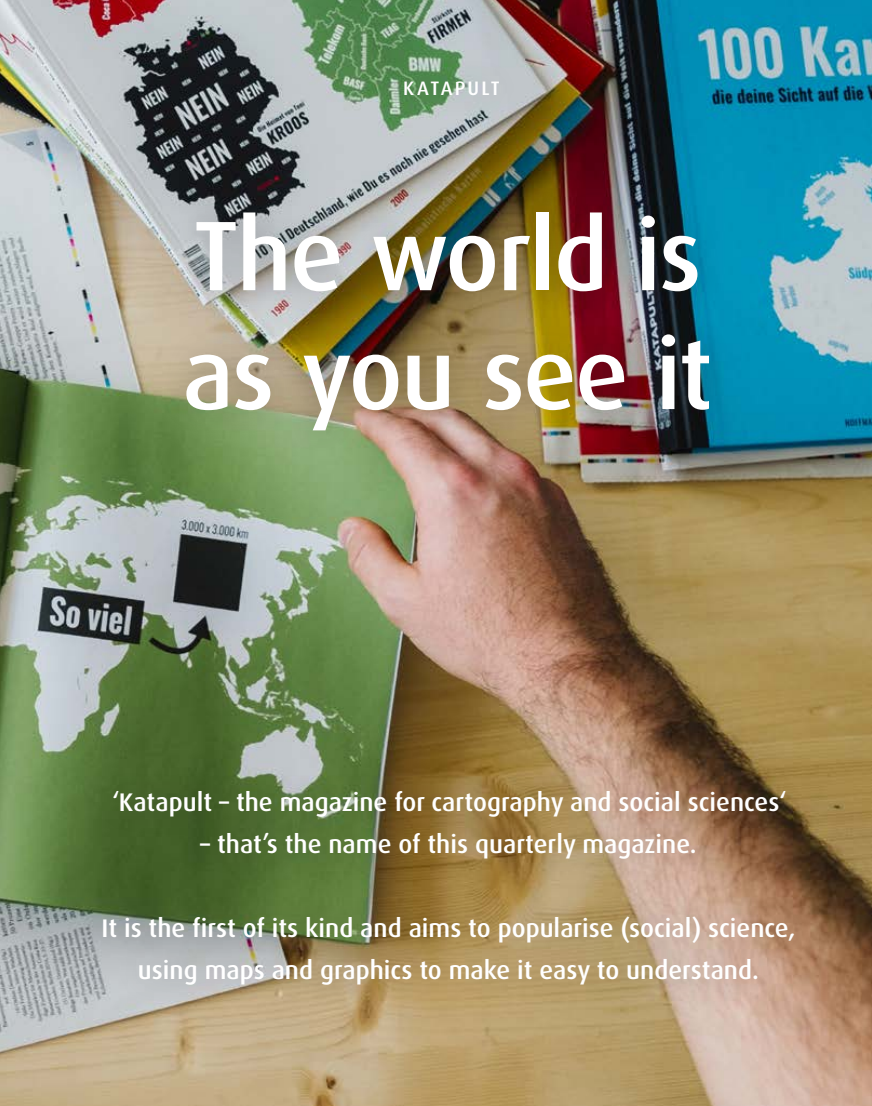
<style>
.page{position:relative;width:872px;height:1106px;background:#fff}
.page>*{position:absolute;margin:0;border:0;box-sizing:border-box;transform-origin:0 0}
.t1{font:500 99px/118.8px "Dax Pro";letter-spacing:-.02em;color:#fff}
.t2{font:500 25.5px/42px "Dax Pro";color:#fff;text-align:center}
.t3{font:500 19.5px "Dax Pro";letter-spacing:.105em;color:#fff}
</style>
<div class="page">
<img style="left:0;top:0;width:872px;height:1106px">
<div style="left:159px;top:185px;width:576px;height:272px;background:#231f20;opacity:.25"></div>
<div style="left:377px;top:54px;width:147px;height:68px;background:#231f20;opacity:.25"></div>
<div style="left:76px;top:766px;width:742px;height:244px;background:#231f20;opacity:.25"></div>
<p class="t3" style="left:403px;top:76px;width:98px">KATAPULT</p>
<h1 class="t1" style="left:182px;top:197px;width:532px">The world is as you see it</h1>
<p class="t2" style="left:112px;top:781px;width:675px">‘Katapult – the magazine for cartography and social sciences‘</p>
<p class="t2" style="left:200px;top:823px;width:498px">– that’s the name of this quarterly magazine.</p>
<p class="t2" style="left:101px;top:907px;width:695px">It is the first of its kind and aims to popularise (social) science, using maps and graphics to make it easy to understand.</p>
</div>
